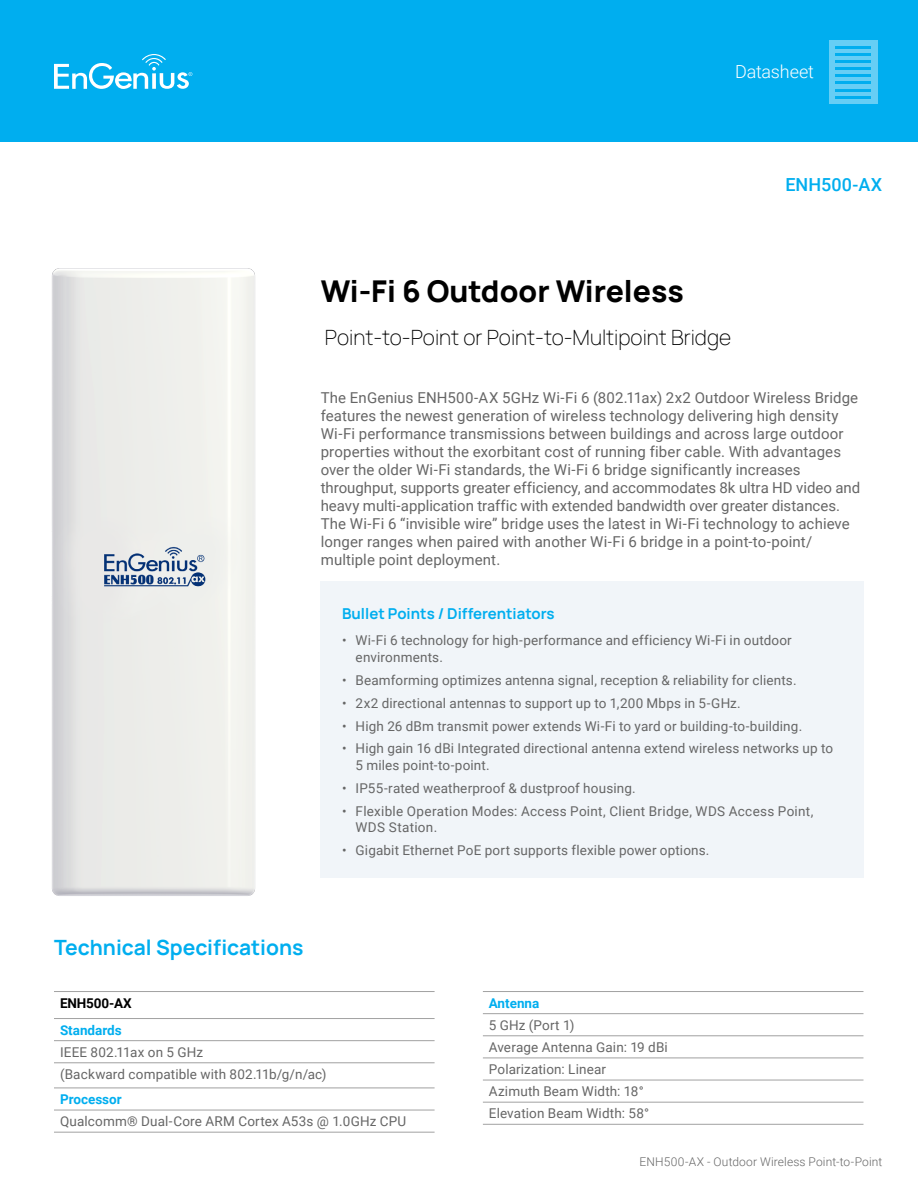
<style>
.page{position:relative;width:918px;height:1188px;background:#fff}
.page>*{position:absolute;margin:0;border:0;box-sizing:border-box;transform-origin:0 0}
.t1{font:800 30px "Manrope";color:#000}
.t2{font:200 21px "Manrope";color:#000}
.t3{font:700 21px "Manrope";color:#00aeef}
.t4{font:500 18px "Roboto";letter-spacing:.005em;color:#00aeef}
.t5{font:300 18px "Roboto";letter-spacing:-.01em;color:#fff}
.t6{font:15px/18px "Roboto";letter-spacing:.005em;color:#666}
.t7{font:700 15px "Manrope";color:#00aeef}
.t8{font:13.5px/22.2px "Roboto";letter-spacing:.01em;color:#666}
.t9{font:700 13.5px "Roboto";color:#00aeef}
.t10{font:700 13.5px "Roboto";letter-spacing:-.01em;color:#000}
.t11{font:300 12px "Roboto";letter-spacing:.01em;color:#666}
</style>
<div class="page">
<div style="left:0;top:0;width:918px;height:142px;background:#00aeef"></div>
<div style="left:829px;top:40px;width:49px;height:64px;background:#66cef5"></div>
<hr style="left:835px;top:46px;width:36px;height:3px;background:#00aeef">
<hr style="left:835px;top:53px;width:36px;height:3px;background:#00aeef">
<hr style="left:835px;top:60px;width:36px;height:3px;background:#00aeef">
<hr style="left:835px;top:67px;width:36px;height:3px;background:#00aeef">
<hr style="left:835px;top:74px;width:36px;height:3px;background:#00aeef">
<hr style="left:835px;top:82px;width:36px;height:2px;background:#00aeef">
<hr style="left:835px;top:89px;width:36px;height:3px;background:#00aeef">
<hr style="left:835px;top:96px;width:36px;height:3px;background:#00aeef">
<svg style="left:54px;top:54px;width:138px;height:35px"></svg>
<div style="left:320px;top:581px;width:544px;height:297px;background:#f1f5f9"></div>
<hr style="left:54px;top:991px;width:381px;height:1px;background:#a1a1a1">
<hr style="left:54px;top:1018px;width:381px;height:1px;background:#a1a1a1">
<hr style="left:54px;top:1040px;width:381px;height:1px;background:#a1a1a1">
<hr style="left:54px;top:1062px;width:381px;height:1px;background:#a1a1a1">
<hr style="left:54px;top:1088px;width:381px;height:1px;background:#a1a1a1">
<hr style="left:54px;top:1110px;width:381px;height:1px;background:#a1a1a1">
<hr style="left:54px;top:1132px;width:381px;height:1px;background:#a1a1a1">
<hr style="left:483px;top:991px;width:380px;height:1px;background:#a1a1a1">
<hr style="left:483px;top:1013px;width:380px;height:1px;background:#a1a1a1">
<hr style="left:483px;top:1035px;width:380px;height:1px;background:#a1a1a1">
<hr style="left:483px;top:1058px;width:380px;height:1px;background:#a1a1a1">
<hr style="left:483px;top:1080px;width:380px;height:1px;background:#a1a1a1">
<hr style="left:483px;top:1102px;width:380px;height:1px;background:#a1a1a1">
<hr style="left:483px;top:1124px;width:380px;height:1px;background:#a1a1a1">
<img style="left:52px;top:268px;width:203px;height:628px">
<h3 class="t5" style="left:735px;top:59px;width:81px">Datasheet</h3>
<h1 class="t1" style="left:321px;top:270px;width:365px">Wi-Fi 6 Outdoor Wireless</h1>
<h2 class="t2" style="left:325px;top:323px;width:408px">Point-to-Point or Point-to-Multipoint Bridge</h2>
<h3 class="t4" style="left:785px;top:172px;width:98px">ENH500-AX</h3>
<p class="t6" style="left:321px;top:388px;width:541px">The EnGenius ENH500-AX 5GHz Wi-Fi 6 (802.11ax) 2x2 Outdoor Wireless Bridge features the newest generation of wireless technology delivering high density Wi-Fi performance transmissions between buildings and across large outdoor properties without the exorbitant cost of running fiber cable. With advantages over the older Wi-Fi standards, the Wi-Fi 6 bridge significantly increases throughput, supports greater efficiency, and accommodates 8k ultra HD video and heavy multi-application traffic with extended bandwidth over greater distances.<br>The Wi-Fi 6 “invisible wire” bridge uses the latest in Wi-Fi technology to achieve longer ranges when paired with another Wi-Fi 6 bridge in a point-to-point/ multiple point deployment.</p>
<p class="t7" style="left:342px;top:603px;width:214px">Bullet Points / Differentiators</p>
<p class="t8" style="left:356px;top:632px;width:438px;line-height:16.2px;text-indent:-14px">• Wi-Fi 6 technology for high-performance and efficiency Wi-Fi in outdoor environments.</p>
<p class="t8" style="left:342px;top:668px;width:456px">• Beamforming optimizes antenna signal, reception &amp; reliability for clients.</p>
<p class="t8" style="left:342px;top:691px;width:400px">• 2x2 directional antennas to support up to 1,200 Mbps in 5-GHz.</p>
<p class="t8" style="left:342px;top:714px;width:462px">• High 26 dBm transmit power extends Wi-Fi to yard or building-to-building.</p>
<p class="t8" style="left:356px;top:740px;width:479px;line-height:16.2px;text-indent:-14px">• High gain 16 dBi Integrated directional antenna extend wireless networks up to<br>5 miles point-to-point.</p>
<p class="t8" style="left:342px;top:776px;width:295px">• IP55-rated weatherproof &amp; dustproof housing.</p>
<p class="t8" style="left:356px;top:802px;width:459px;line-height:16.2px;text-indent:-14px">• Flexible Operation Modes: Access Point, Client Bridge, WDS Access Point,<br>WDS Station.</p>
<p class="t8" style="left:342px;top:838px;width:369px">• Gigabit Ethernet PoE port supports flexible power options.</p>
<h2 class="t3" style="left:54px;top:933px;width:251px">Technical Specifications</h2>
<p class="t10" style="left:60px;top:993px;width:73px">ENH500-AX</p>
<p class="t9" style="left:60px;top:1020px;width:63px">Standards</p>
<p class="t8" style="left:60px;top:1040px;width:268px">IEEE 802.11ax on 5 GHz<br>(Backward compatible with 802.11b/g/n/ac)</p>
<p class="t9" style="left:60px;top:1090px;width:63px">Processor</p>
<p class="t8" style="left:60px;top:1110px;width:348px">Qualcomm® Dual-Core ARM Cortex A53s @ 1.0GHz CPU</p>
<p class="t9" style="left:489px;top:993px;width:52px">Antenna</p>
<p class="t8" style="left:489px;top:1013px;width:180px">5 GHz (Port 1)<br>Average Antenna Gain: 19 dBi<br>Polarization: Linear<br>Azimuth Beam Width: 18°<br>Elevation Beam Width: 58°</p>
<p class="t11" style="left:639px;top:1153px;width:244px">ENH500-AX - Outdoor Wireless Point-to-Point</p>
</div>
